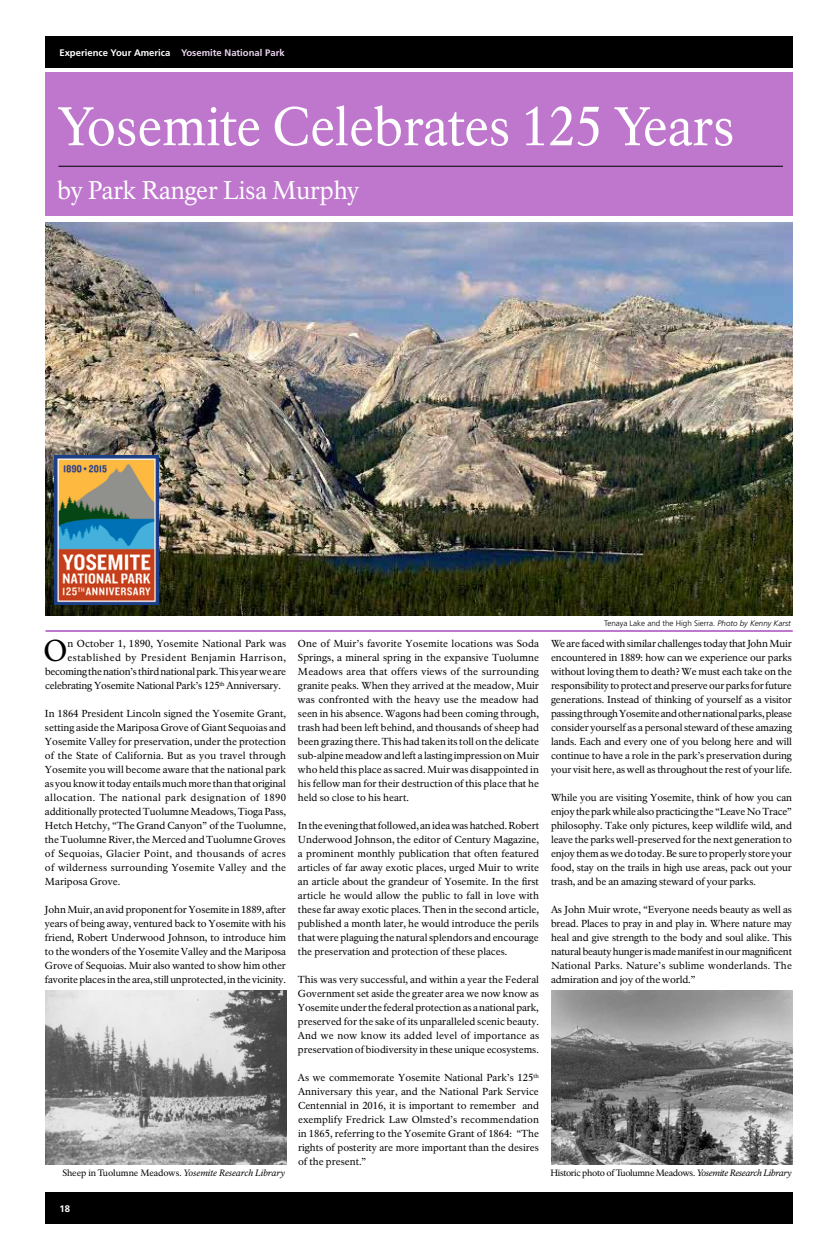
<style>
.page{position:relative;width:819px;height:1260px;background:#fff}
.page>*{position:absolute;margin:0;border:0;box-sizing:border-box;transform-origin:0 0}
.t1{font:53.5px "NPS Rawlinson OT";color:#fff;scale:.95 1}
.t2{font:52px "NPS Rawlinson OT";letter-spacing:-.005em;color:#fff}
.t3{font:29.7px "NPS Rawlinson OT";color:#000}
.t4{font:25.2px "NPS Rawlinson OT";color:#fff;scale:.95 1}
.t5{font:10px/14px "NPS Rawlinson OT";letter-spacing:-.005em;color:#000;text-align:justify}
.t6{font:10px "NPS Rawlinson OT";letter-spacing:-.025em;color:#000}
.t7{font:10px "NPS Rawlinson OT";letter-spacing:.04em;color:#000}
.t8{font:700 9.5px "Frutiger LT Std";color:#fff}
.t9{font:9px "NPS Rawlinson OT";letter-spacing:-.03em;color:#000}
.t10{font:9px "NPS Rawlinson OT";letter-spacing:-.005em;color:#000}
.t11{font:300 8px "Frutiger LT Std";color:#000}
.s1{color:#ecd6f0}
.s2{font-style:italic}
</style>
<div class="page">
<div style="left:45px;top:36px;width:747px;height:32px;background:#000"></div>
<div style="left:45px;top:1192px;width:747px;height:32px;background:#000"></div>
<div style="left:45px;top:72px;width:747px;height:144px;background:#bf77ce"></div>
<hr style="left:58px;top:166px;width:725px;height:1px;background:#000">
<img style="left:45px;top:222px;width:747px;height:394px">
<hr style="left:45px;top:630px;width:748px;height:2px;background:#bf77ce">
<img style="left:45px;top:990px;width:241px;height:174px">
<img style="left:551px;top:990px;width:241px;height:174px">
<img style="left:54px;top:456px;width:104px;height:148px">
<p class="t8" style="left:59px;top:47px;width:227px">Experience Your America <span class="s1">Yosemite National Park</span></p>
<h2 class="t2" style="left:49px;top:92px;width:309px">Feature Story</h2>
<h1 class="t1" style="left:57px;top:94px;width:714px">Yosemite Celebrates 125 Years</h1>
<h3 class="t4" style="left:57px;top:175px;width:319px">by Park Ranger Lisa Murphy</h3>
<p class="t11" style="left:604px;top:619px;width:188px">Tenaya Lake and the High Sierra. <span class="s2">Photo by Kenny Karst</span></p>
<h3 class="t3" style="left:44px;top:633px;width:25px">O</h3>
<p class="t5" style="left:68px;top:637px;width:220px">n October 1, 1890, Yosemite National Park was</p>
<p class="t5" style="left:298px;top:637px;width:243px">One of Muir’s favorite Yosemite locations was Soda Springs, a mineral spring in the expansive Tuolumne Meadows area that offers views of the surrounding granite peaks. When they arrived at the meadow, Muir was confronted with the heavy use the meadow had seen in his absence. Wagons had been coming through, trash had been left behind, and thousands of sheep had been grazing there. This had taken its toll on the delicate sub-alpine meadow and left a lasting impression on Muir who held this place as sacred. Muir was disappointed in his fellow man for their destruction of this place that he held so close to his heart.</p>
<p class="t5" style="left:298px;top:819px;width:243px">In the evening that followed, an idea was hatched. Robert Underwood Johnson, the editor of Century Magazine, a prominent monthly publication that often featured articles of far away exotic places, urged Muir to write an article about the grandeur of Yosemite. In the first article he would allow the public to fall in love with these far away exotic places. Then in the second article, published a month later, he would introduce the perils that were plaguing the natural splendors and encourage the preservation and protection of these places.</p>
<p class="t5" style="left:298px;top:973px;width:243px">This was very successful, and within a year the Federal Government set aside the greater area we now know as Yosemite under the federal protection as a national park, preserved for the sake of its unparalleled scenic beauty.<br>And we now know its added level of importance as preservation of biodiversity in these unique ecosystems.</p>
<p class="t5" style="left:298px;top:1071px;width:243px">As we commemorate Yosemite National Park’s 125<sup>th </sup>Anniversary this year, and the National Park Service Centennial in 2016, it is important to remember and exemplify Fredrick Law Olmsted’s recommendation in 1865, referring to the Yosemite Grant of 1864: “The rights of posterity are more important than the desires of the present.”</p>
<p class="t5" style="left:551px;top:637px;width:243px">We are faced with similar challenges today that John Muir encountered in 1889: how can we experience our parks without loving them to death? We must each take on the responsibility to protect and preserve our parks for future generations. Instead of thinking of yourself as a visitor passing through Yosemite and other national parks, please consider yourself as a personal steward of these amazing lands. Each and every one of you belong here and will continue to have a role in the park’s preservation during your visit here, as well as throughout the rest of your life.</p>
<p class="t5" style="left:551px;top:791px;width:243px">While you are visiting Yosemite, think of how you can enjoy the park while also practicing the “Leave No Trace” philosophy. Take only pictures, keep wildlife wild, and leave the parks well-preserved for the next generation to enjoy them as we do today. Be sure to properly store your food, stay on the trails in high use areas, pack out your trash, and be an amazing steward of your parks.</p>
<p class="t5" style="left:551px;top:903px;width:243px">As John Muir wrote, “Everyone needs beauty as well as bread. Places to pray in and play in. Where nature may heal and give strength to the body and soul alike. This natural beauty hunger is made manifest in our magnificent National Parks. Nature’s sublime wonderlands. The admiration and joy of the world.”</p>
<p class="t7" style="left:68px;top:652px;width:220px">established by President Benjamin Harrison,</p>
<p class="t6" style="left:45px;top:666px;width:243px">becoming the nation’s third national park. This year we are</p>
<p class="t5" style="left:45px;top:679px;width:237px">celebrating Yosemite National Park’s 125<sup>th</sup> Anniversary.</p>
<p class="t5" style="left:45px;top:707px;width:243px">In 1864 President Lincoln signed the Yosemite Grant, setting aside the Mariposa Grove of Giant Sequoias and Yosemite Valley for preservation, under the protection of the State of California. But as you travel through Yosemite you will become aware that the national park as you know it today entails much more than that original allocation. The national park designation of 1890 additionally protected Tuolumne Meadows, Tioga Pass, Hetch Hetchy, “The Grand Canyon” of the Tuolumne, the Tuolumne River, the Merced and Tuolumne Groves of Sequoias, Glacier Point, and thousands of acres of wilderness surrounding Yosemite Valley and the Mariposa Grove.</p>
<p class="t5" style="left:45px;top:903px;width:243px">John Muir, an avid proponent for Yosemite in 1889, after years of being away, ventured back to Yosemite with his friend, Robert Underwood Johnson, to introduce him to the wonders of the Yosemite Valley and the Mariposa Grove of Sequoias. Muir also wanted to show him other favorite places in the area, still unprotected, in the vicinity.</p>
<p class="t10" style="left:62px;top:1167px;width:224px">Sheep in Tuolumne Meadows. <span class="s2">Yosemite Research Library</span></p>
<p class="t9" style="left:550px;top:1167px;width:243px">Historic photo of Tuolumne Meadows. <span class="s2">Yosemite Research Library</span></p>
<p class="t8" style="left:59px;top:1203px;width:12px">18</p>
</div>
